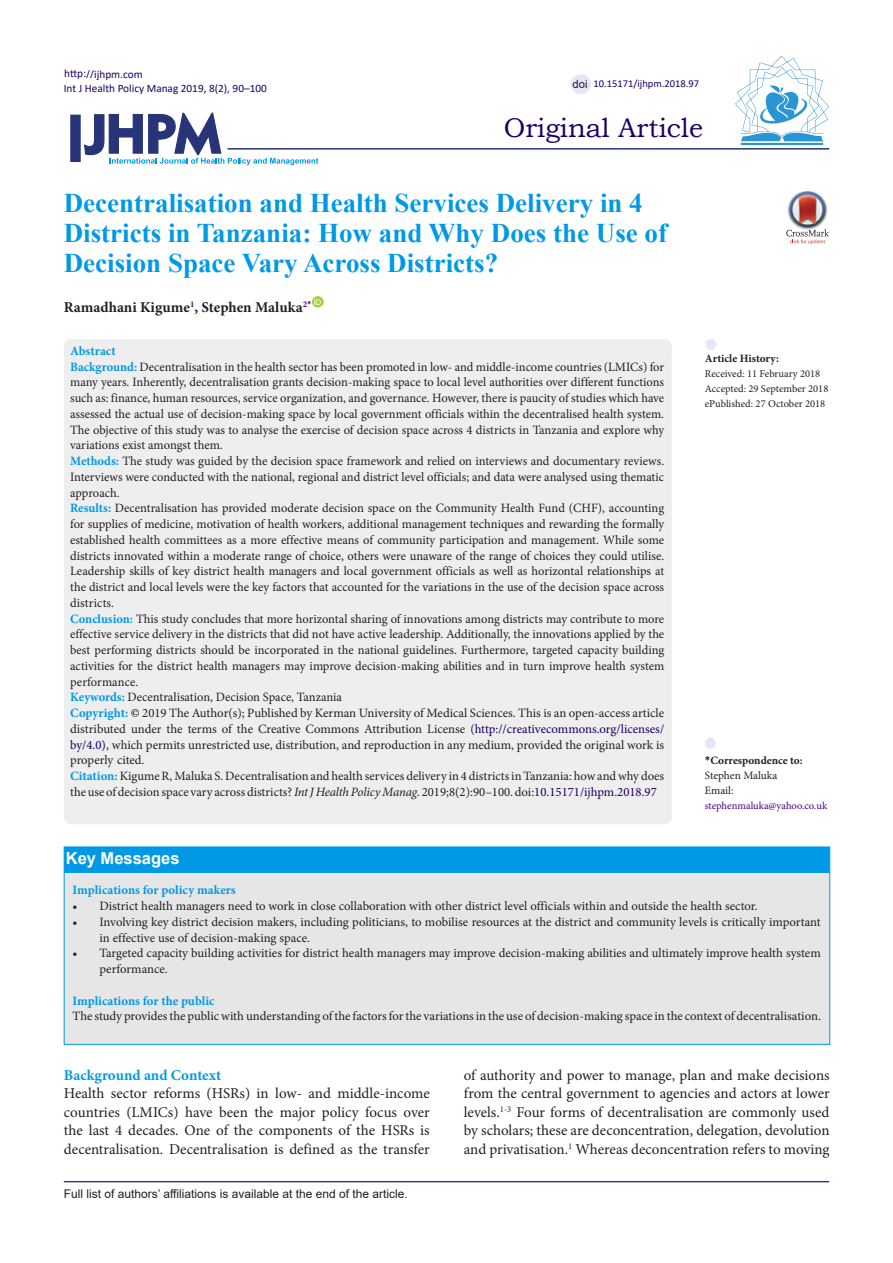
<style>
.page{position:relative;width:893px;height:1263px;background:#fff}
.page>*{position:absolute;margin:0;border:0;box-sizing:border-box;transform-origin:0 0}
.Default{font:700 27px/30px "Times New Roman";color:#0099e5}
.t1{font:27px "Bookman Old Style";color:#190066}
.t2{font:700 16.5px "Arial";color:#fff}
.t3{font:15px/18.6px "Minion Pro";color:#231f20;text-align:justify}
.Default-2{font:700 15px "Minion Pro";color:#231f20}
.t4{font:700 15px "Minion Pro";color:#0099e5}
.Default-3{font:12.75px/15.8px "Minion Pro";color:#231f20;text-align:justify}
.Default-4{font:700 12.75px "Minion Pro";color:#0099e5}
.t5{font:12px "Arial";color:#231f20}
.t6{font:11.25px "Calibri";color:#190066}
.t7{font:700 11.25px "Minion Pro";color:#231f20}
.t8{font:11.25px "Minion Pro";letter-spacing:-.005em;color:#231f20}
.t9{font:11.25px "Arial";color:#231f20}
.t10{font:10.5px "Minion Pro";color:#231f20}
.t11{font:10.5px "Minion Pro";color:#4b0082}
.t12{font:10.5px "Calibri";color:#190066}
.t13{font:7.8px "Arial";color:#fff}
.s1{font-weight:700;color:#0099e5}
.s2{color:#000}
.s3{color:#190066}
.s4{font-style:italic}
.s5{font-family:"Calibri"}
</style>
<div class="page">
<svg style="left:84px;top:112px;width:234px;height:53px"></svg>
<div style="left:70px;top:115px;width:11px;height:47px;background:#273578;border:1px solid #273578"></div>
<div style="left:312px;top:296px;width:12px;height:11px;background:#a6ce39;border-radius:50%"></div>
<hr style="left:227px;top:148px;width:602px;height:2px;background:#273578">
<div style="left:64px;top:339px;width:608px;height:485px;background:#eee;border-radius:8px"></div>
<div style="left:705px;top:738px;width:11px;height:11px;background:#e6e6fa;border-radius:50%"></div>
<div style="left:705px;top:339px;width:11px;height:11px;background:#e6e6fa;border-radius:50%"></div>
<hr style="left:64px;top:1181px;width:765px;height:1px;background:#190066">
<hr style="left:741px;top:143px;width:82px;height:2px;background:#2995d2">
<svg style="left:735px;top:56px;width:94px;height:85px"></svg>
<div style="left:571px;top:74px;width:20px;height:20px;background:#e6e6fa;border-radius:50%"></div>
<img style="left:801px;top:191px;width:13px;height:1px">
<svg style="left:786px;top:192px;width:43px;height:52px"></svg>
<div style="left:64px;top:847px;width:766px;height:197px;background:#e6e6e6"></div>
<div style="left:64px;top:847px;width:766px;height:26px;background:#0099e5;border:2px solid #0099e5"></div>
<p class="t6" style="left:64px;top:66px;width:80px">http://ijhpm.com</p>
<p class="t6" style="left:64px;top:81px;width:204px">Int J Health Policy Manag 2019, 8(2), 90–100</p>
<p class="t9" style="left:573px;top:76px;width:17px">doi</p>
<p class="t12" style="left:593px;top:76px;width:107px">10.15171/ijhpm.2018.97</p>
<p class="t1" style="left:504px;top:110px;width:201px">Original Article</p>
<p class="Default" style="left:64px;top:188px;width:605px">Decentralisation and Health Services Delivery in 4<br>Districts in Tanzania: How and Why Does the Use of<br>Decision Space Vary Across Districts?</p>
<p class="Default-2" style="left:64px;top:296px;width:249px">Ramadhani Kigume<sup>1</sup>, Stephen Maluka<sup>2</sup><sup>*</sup></p>
<p class="t13" style="left:314px;top:297px;width:9px">ID</p>
<p class="Default-4" style="left:70px;top:342px;width:47px">Abstract</p>
<p class="Default-3" style="left:70px;top:359px;width:596px"><span class="s1">Background:</span> Decentralisation in the health sector has been promoted in low- and middle-income countries (LMICs) for many years. Inherently, decentralisation grants decision-making space to local level authorities over different functions such as: finance, human resources, service organization, and governance. However, there is paucity of studies which have assessed the actual use of decision-making space by local government officials within the decentralised health system.<br>The objective of this study was to analyse the exercise of decision space across 4 districts in Tanzania and explore why variations exist amongst them.</p>
<p class="Default-3" style="left:70px;top:453px;width:595px"><span class="s1">Methods:</span> The study was guided by the decision space framework and relied on interviews and documentary reviews.<br>Interviews were conducted with the national, regional and district level officials; and data were analysed using thematic approach.</p>
<p class="Default-3" style="left:70px;top:500px;width:596px"><span class="s1">Results:</span> Decentralisation has provided moderate decision space on the Community Health Fund (CHF), accounting for supplies of medicine, motivation of health workers, additional management techniques and rewarding the formally established health committees as a more effective means of community participation and management. While some districts innovated within a moderate range of choice, others were unaware of the range of choices they could utilise.<br>Leadership skills of key district health managers and local government officials as well as horizontal relationships at the district and local levels were the key factors that accounted for the variations in the use of the decision space across districts.</p>
<p class="Default-3" style="left:70px;top:611px;width:596px"><span class="s1">Conclusion:</span> This study concludes that more horizontal sharing of innovations among districts may contribute to more effective service delivery in the districts that did not have active leadership. Additionally, the innovations applied by the best performing districts should be incorporated in the national guidelines. Furthermore, targeted capacity building activities for the district health managers may improve decision-making abilities and in turn improve health system performance.</p>
<p class="Default-3" style="left:70px;top:689px;width:273px"><span class="s1">Keywords:</span> Decentralisation, Decision Space, Tanzania</p>
<p class="Default-3" style="left:70px;top:705px;width:596px"><span class="s1">Copyright:</span> <span class="s2">©</span> 2019 The Author(s); Published by Kerman University of Medical Sciences. This is an open-access article distributed under the terms of the Creative Commons Attribution License (<span class="s3">http://creativecommons.org/licenses/ by/4.0)</span>, which permits unrestricted use, distribution, and reproduction in any medium, provided the original work is properly cited.</p>
<p class="Default-3" style="left:70px;top:768px;width:596px"><span class="s1">Citation:</span>Kigume R, Maluka S. Decentralisation and health services delivery in 4 districts in Tanzania: how and why does the use of decision space vary across districts?<span class="s4">Int J Health Policy Manag.</span> 2019;8(2):90–100. doi:<span class="s3">10.15171/ijhpm.2018.97</span></p>
<p class="t2" style="left:66px;top:846px;width:115px">Key Messages</p>
<p class="t7" style="left:705px;top:350px;width:76px">Article History:</p>
<p class="t10" style="left:705px;top:367px;width:117px">Received: 11 February 2018</p>
<p class="t10" style="left:705px;top:382px;width:125px">Accepted: 29 September 2018</p>
<p class="t10" style="left:705px;top:397px;width:122px">ePublished: 27 October 2018</p>
<p class="t7" style="left:705px;top:752px;width:99px"><span class="s5">*</span>Correspondence to:</p>
<p class="t8" style="left:705px;top:767px;width:74px">Stephen Maluka</p>
<p class="t8" style="left:705px;top:782px;width:30px">Email:</p>
<p class="t11" style="left:705px;top:798px;width:124px">stephenmaluka@yahoo.co.uk</p>
<p class="Default-4" style="left:72px;top:881px;width:165px">Implications for policy makers</p>
<p class="Default-3" style="left:72px;top:898px;width:687px">• District health managers need to work in close collaboration with other district level officials within and outside the health sector.</p>
<p class="Default-3" style="left:99px;top:914px;width:723px;text-indent:-27px">• Involving key district decision makers, including politicians, to mobilise resources at the district and community levels is critically important in effective use of decision-making space.</p>
<p class="Default-3" style="left:99px;top:945px;width:723px;text-indent:-27px">• Targeted capacity building activities for district health managers may improve decision-making abilities and ultimately improve health system performance.</p>
<p class="Default-4" style="left:72px;top:991px;width:144px">Implications for the public</p>
<p class="Default-3" style="left:72px;top:1008px;width:750px">The study provides the public with understanding of the factors for the variations in the use of decision-making space in the context of decentralisation.</p>
<p class="t4" style="left:64px;top:1064px;width:159px">Background and Context</p>
<p class="t3" style="left:64px;top:1084px;width:367px">Health sector reforms (HSRs) in low- and middle-income countries (LMICs) have been the major policy focus over the last 4 decades. One of the components of the HSRs is decentralisation. Decentralisation is defined as the transfer</p>
<p class="t5" style="left:64px;top:1185px;width:346px">Full list of authors’ affiliations is available at the end of the article.</p>
<p class="t3" style="left:464px;top:1065px;width:367px">of authority and power to manage, plan and make decisions from the central government to agencies and actors at lower levels.<sup>1</sup><sup>-</sup><sup>3</sup> Four forms of decentralisation are commonly used by scholars; these are deconcentration, delegation, devolution and privatisation.<sup>1</sup> Whereas deconcentration refers to moving</p>
</div>
